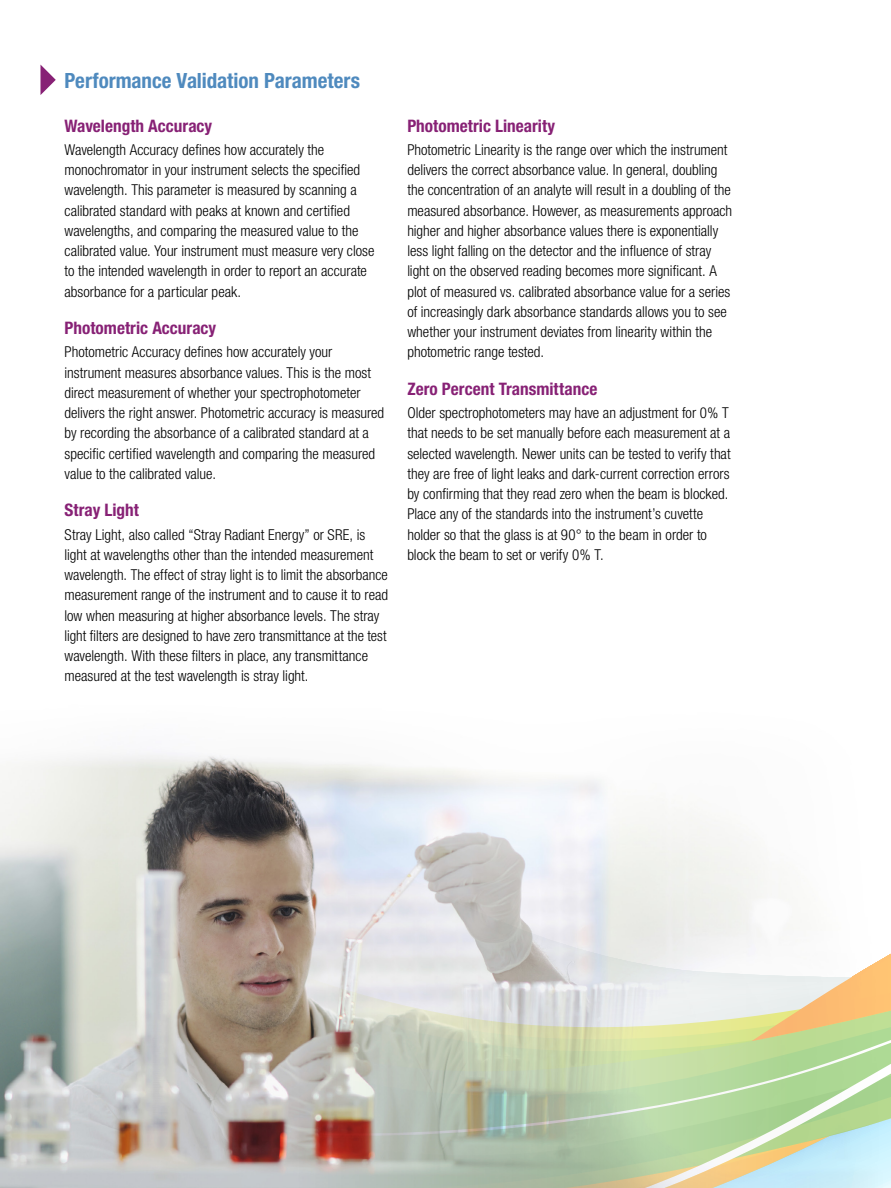
<style>
.page{position:relative;width:891px;height:1188px;background:#fff}
.page>*{position:absolute;margin:0;border:0;box-sizing:border-box;transform-origin:0 0}
.t1{font:700 condensed 21px "Helvetica Neue";color:#4f8abe}
.t2{font:700 condensed 17.25px "Helvetica Neue";color:#872175}
.t3{font:300 condensed 15px/20.2px "Helvetica Neue";color:#000}
</style>
<div class="page">
<svg style="left:40px;top:65px;width:16px;height:30px"></svg>
<img style="left:0;top:753px;width:891px;height:435px">
<h1 class="t1" style="left:64px;top:68px;width:297px">Performance Validation Parameters</h1>
<p class="t2" style="left:64px;top:115px;width:149px">Wavelength Accuracy</p>
<p class="t3" style="left:64px;top:139px;width:312px">Wavelength Accuracy defines how accurately the monochromator in your instrument selects the specified wavelength. This parameter is measured by scanning a calibrated standard with peaks at known and certified wavelengths, and comparing the measured value to the calibrated value. Your instrument must measure very close to the intended wavelength in order to report an accurate absorbance for a particular peak.</p>
<p class="t2" style="left:64px;top:317px;width:153px">Photometric Accuracy</p>
<p class="t3" style="left:64px;top:342px;width:321px">Photometric Accuracy defines how accurately your instrument measures absorbance values. This is the most direct measurement of whether your spectrophotometer delivers the right answer. Photometric accuracy is measured by recording the absorbance of a calibrated standard at a specific certified wavelength and comparing the measured value to the calibrated value.</p>
<p class="t2" style="left:64px;top:500px;width:76px">Stray Light</p>
<p class="t3" style="left:64px;top:524px;width:325px">Stray Light, also called “Stray Radiant Energy” or SRE, is light at wavelengths other than the intended measurement wavelength. The effect of stray light is to limit the absorbance measurement range of the instrument and to cause it to read low when measuring at higher absorbance levels. The stray light filters are designed to have zero transmittance at the test wavelength. With these filters in place, any transmittance measured at the test wavelength is stray light.</p>
<p class="t2" style="left:407px;top:115px;width:149px">Photometric Linearity</p>
<p class="t3" style="left:407px;top:139px;width:326px">Photometric Linearity is the range over which the instrument delivers the correct absorbance value. In general, doubling the concentration of an analyte will result in a doubling of the measured absorbance. However, as measurements approach higher and higher absorbance values there is exponentially less light falling on the detector and the influence of stray light on the observed reading becomes more significant. A plot of measured vs. calibrated absorbance value for a series of increasingly dark absorbance standards allows you to see whether your instrument deviates from linearity within the photometric range tested.</p>
<p class="t2" style="left:407px;top:378px;width:192px">Zero Percent Transmittance</p>
<p class="t3" style="left:407px;top:403px;width:325px">Older spectrophotometers may have an adjustment for 0% T that needs to be set manually before each measurement at a selected wavelength. Newer units can be tested to verify that they are free of light leaks and dark-current correction errors by confirming that they read zero when the beam is blocked.<br>Place any of the standards into the instrument’s cuvette holder so that the glass is at 90° to the beam in order to block the beam to set or verify 0% T.</p>
</div>
